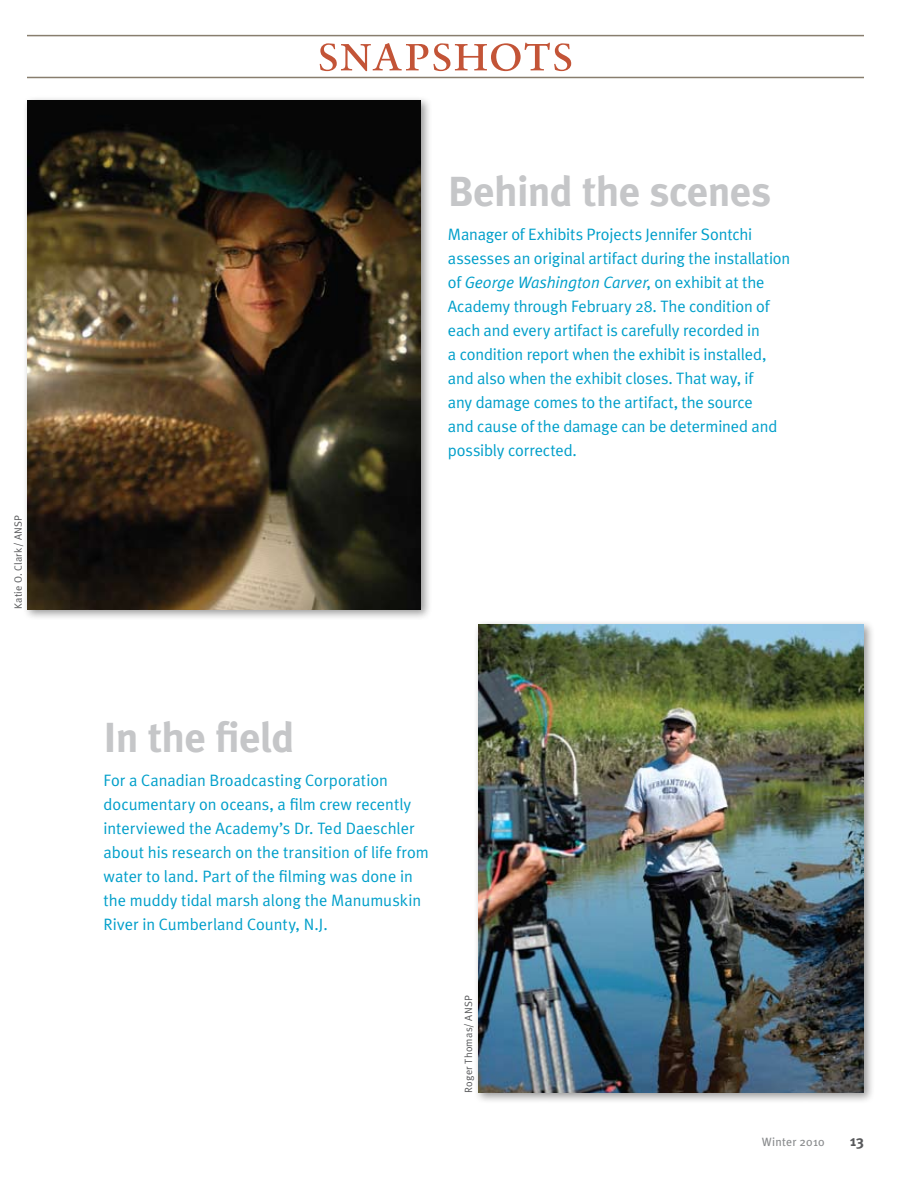
<style>
.page{position:relative;width:918px;height:1188px;background:#fff}
.page>*{position:absolute;margin:0;border:0;box-sizing:border-box;transform-origin:0 0}
.t1{font:54px "Sabon Roman SC";letter-spacing:-.005em;color:#c35437}
.t2{font:700 42px "Meta Plus";letter-spacing:-.015em;color:#c5c6c8}
.t3{font:16.5px/24px "Meta Plus Normal";letter-spacing:-.005em;color:#009fca}
.t4{font:700 15px "Meta Plus";color:#58595b}
.t5{font:12px "Meta Plus";letter-spacing:.02em;color:#8a8c8e}
.t6{font:10.5px "Meta Plus Normal";letter-spacing:.02em;color:#58595b}
.s1{font-style:italic}
</style>
<div class="page">
<hr style="left:27px;top:35px;width:837px;height:1px;background:#887e6e">
<hr style="left:27px;top:77px;width:837px;height:1px;background:#887e6e">
<div style="left:22px;top:95px;width:410px;height:525px;background:#000;opacity:.4"></div>
<img style="left:27px;top:100px;width:394px;height:509px">
<div style="left:473px;top:619px;width:402px;height:485px;background:#000;opacity:.4"></div>
<img style="left:478px;top:624px;width:386px;height:469px">
<p class="t6" style="left:12px;top:609px;width:95px;rotate:-90deg">Katie O. Clark/ ANSP</p>
<h1 class="t1" style="left:316px;top:20px;width:260px">snapshots</h1>
<h2 class="t2" style="left:448px;top:167px;width:325px">Behind the scenes</h2>
<p class="t3" style="left:448px;top:222px;width:344px">Manager of Exhibits Projects Jennifer Sontchi assesses an original artifact during the installation of <span class="s1">George Washington Carver</span>, on exhibit at the Academy through February 28. The condition of each and every artifact is carefully recorded in<br>a condition report when the exhibit is installed, and also when the exhibit closes. That way, if<br>any damage comes to the artifact, the source<br>and cause of the damage can be determined and possibly corrected.</p>
<h2 class="t2" style="left:104px;top:713px;width:193px">In the field</h2>
<p class="t3" style="left:104px;top:768px;width:327px">For a Canadian Broadcasting Corporation documentary on oceans, a film crew recently interviewed the Academy’s Dr. Ted Daeschler about his research on the transition of life from water to land. Part of the filming was done in the muddy tidal marsh along the Manumuskin River in Cumberland County, N.J.</p>
<p class="t6" style="left:463px;top:1093px;width:99px;rotate:-90deg">Roger Thomas/ ANSP</p>
<p class="t5" style="left:762px;top:1135px;width:64px">Winter 2010</p>
<p class="t4" style="left:850px;top:1132px;width:15px">13</p>
</div>
